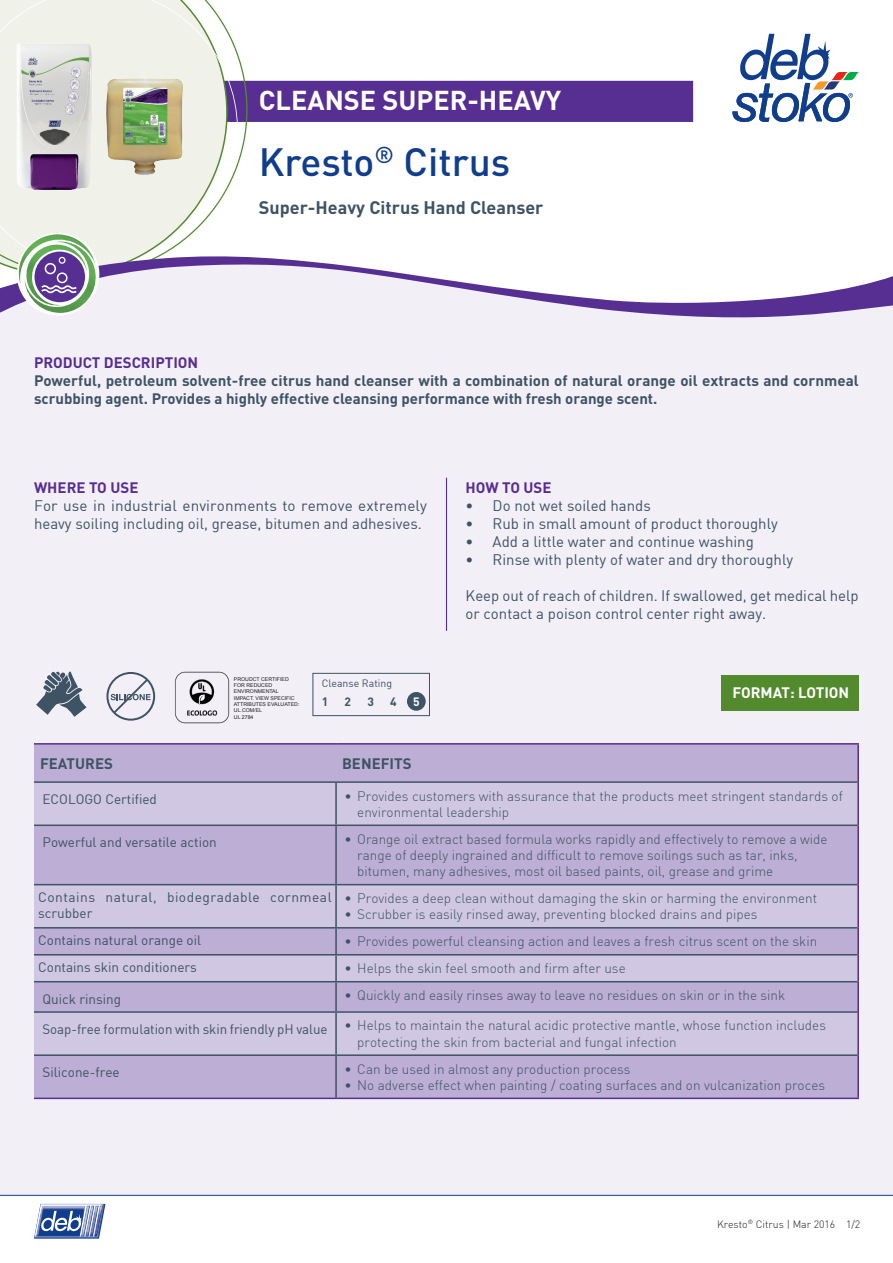
<style>
.page{position:relative;width:893px;height:1263px;background:#fff}
.page>*{position:absolute;margin:0;border:0;box-sizing:border-box;transform-origin:0 0}
.t1{font:500 39px "DIN";color:#103d8c}
.t2{font:700 27px "DIN";color:#fff}
._08_Copy_Prokyon_8_7{font:700 18px "DIN";color:#3e5364}
._08_Subline_Prokyon{font:15px/18px "DIN";color:#3e5364}
._08_Subline_Prokyon-2{font:700 15px/18px "DIN";color:#3e5364}
._08_Subline_Prokyon-3{font:700 15px "DIN";color:#572e91}
._08_Subline_Prokyon-4{font:700 15px "DIN";color:#fff}
.t3{font:300 13.5px/16.2px "DIN";color:#3e5364}
._08_Subline_Prokyon-5{font:13.5px "DIN";color:#3e5364}
._08_Subline_Prokyon-6{font:13.5px/16.2px "DIN";letter-spacing:.035em;color:#3e5364}
._08_Subline_Prokyon-7{font:700 12px "DIN";color:#3e5364}
._08_Subline_Prokyon-8{font:700 12px "DIN";color:#fff}
._07_Prokyon_7_9{font:300 10.5px "DIN";color:#231f20}
._08_Subline_Prokyon-9{font:10.5px "DIN";color:#3e5364}
._08_Subline_Prokyon-10{font:5.25px "Arial";color:#231f20}
</style>
<div class="page">
<div style="left:0;top:60px;width:893px;height:1136px;background:#f2eff7"></div>
<hr style="left:0;top:1195px;width:893px;height:1px;background:#103d8c">
<svg style="left:34px;top:1204px;width:71px;height:34px"></svg>
<div style="left:263px;top:33px;width:630px;height:221px;background:#fff"></div>
<div style="left:190px;top:81px;width:503px;height:41px;background:#572e91"></div>
<svg style="left:0;top:0;width:263px;height:254px;fill:#f0f2e9"></svg>
<svg style="left:0;top:254px;width:893px;height:64px"></svg>
<img style="left:24px;top:240px;width:73px;height:75px">
<img style="left:25px;top:285px;width:62px;height:22px">
<img style="left:16px;top:234px;width:79px;height:51px">
<div style="left:34px;top:745px;width:823px;height:352px;background:#bcaed4"></div>
<svg style="left:34px;top:783px;width:823px;height:271px;background:#c6bbdb"></svg>
<hr style="left:34px;top:781px;width:302px;height:2px;background:#3e5364">
<hr style="left:34px;top:824px;width:302px;height:2px;background:#3e5364">
<hr style="left:34px;top:884px;width:302px;height:1px;background:#3e5364">
<hr style="left:34px;top:927px;width:302px;height:1px;background:#3e5364">
<hr style="left:34px;top:954px;width:302px;height:1px;background:#3e5364">
<hr style="left:34px;top:981px;width:302px;height:1px;background:#3e5364">
<hr style="left:34px;top:1011px;width:302px;height:2px;background:#3e5364">
<hr style="left:34px;top:1054px;width:302px;height:2px;background:#3e5364">
<hr style="left:335px;top:783px;width:2px;height:41px;background:#3e5364">
<hr style="left:335px;top:826px;width:2px;height:58px;background:#3e5364">
<hr style="left:335px;top:885px;width:2px;height:42px;background:#3e5364">
<hr style="left:335px;top:928px;width:2px;height:26px;background:#3e5364">
<hr style="left:335px;top:955px;width:2px;height:26px;background:#3e5364">
<hr style="left:335px;top:982px;width:2px;height:29px;background:#3e5364">
<hr style="left:335px;top:1013px;width:2px;height:41px;background:#3e5364">
<hr style="left:336px;top:781px;width:521px;height:2px;background:#3e5364">
<hr style="left:336px;top:824px;width:521px;height:2px;background:#3e5364">
<hr style="left:336px;top:884px;width:521px;height:1px;background:#3e5364">
<hr style="left:336px;top:927px;width:521px;height:1px;background:#3e5364">
<hr style="left:336px;top:954px;width:521px;height:1px;background:#3e5364">
<hr style="left:336px;top:981px;width:521px;height:1px;background:#3e5364">
<hr style="left:336px;top:1011px;width:521px;height:2px;background:#3e5364">
<hr style="left:336px;top:1054px;width:521px;height:2px;background:#3e5364">
<hr style="left:335px;top:1056px;width:2px;height:41px;background:#3e5364">
<hr style="left:34px;top:743px;width:302px;height:2px;background:#572e91">
<hr style="left:336px;top:743px;width:523px;height:2px;background:#572e91">
<hr style="left:857px;top:745px;width:2px;height:37px;background:#572e91">
<hr style="left:857px;top:782px;width:2px;height:43px;background:#572e91">
<hr style="left:857px;top:825px;width:2px;height:60px;background:#572e91">
<hr style="left:857px;top:885px;width:2px;height:43px;background:#572e91">
<hr style="left:857px;top:928px;width:2px;height:27px;background:#572e91">
<hr style="left:857px;top:955px;width:2px;height:27px;background:#572e91">
<hr style="left:857px;top:982px;width:2px;height:30px;background:#572e91">
<hr style="left:857px;top:1012px;width:2px;height:43px;background:#572e91">
<hr style="left:34px;top:1097px;width:302px;height:2px;background:#572e91">
<hr style="left:857px;top:1055px;width:2px;height:42px;background:#572e91">
<hr style="left:336px;top:1097px;width:523px;height:2px;background:#572e91">
<img style="left:8px;top:43px;width:85px;height:157px">
<img style="left:106px;top:79px;width:77px;height:96px">
<svg style="left:106px;top:672px;width:49px;height:49px"></svg>
<div style="left:722px;top:675px;width:137px;height:35px;background:#548a2e"></div>
<hr style="left:446px;top:478px;width:1px;height:153px;background:#572e91">
<svg style="left:732px;top:34px;width:127px;height:88px"></svg>
<div style="left:407px;top:692px;width:19px;height:19px;background:#3e5364;border-radius:50%"></div>
<div style="left:313px;top:673px;width:117px;height:43px;border:1px solid #3e5364"></div>
<svg style="left:36px;top:671px;width:51px;height:46px"></svg>
<img style="left:174px;top:671px;width:56px;height:53px">
<p class="t2" style="left:259px;top:83px;width:304px">CLEANSE SUPER-HEAVY</p>
<p class="t1" style="left:259px;top:137px;width:253px">Kresto<sup>®</sup> Citrus</p>
<p class="_08_Copy_Prokyon_8_7" style="left:259px;top:195px;width:286px">Super-Heavy Citrus Hand Cleanser</p>
<p class="_08_Subline_Prokyon-3" style="left:34px;top:352px;width:166px">PRODUCT DESCRIPTION</p>
<p class="_08_Subline_Prokyon-2" style="left:34px;top:371px;width:826px">Powerful, petroleum solvent-free citrus hand cleanser with a combination of natural orange oil extracts and cornmeal scrubbing agent. Provides a highly effective cleansing performance with fresh orange scent.</p>
<p class="_08_Subline_Prokyon-3" style="left:34px;top:477px;width:106px">WHERE TO USE</p>
<p class="_08_Subline_Prokyon" style="left:34px;top:496px;width:395px">For use in industrial environments to remove extremely heavy soiling including oil, grease, bitumen and adhesives.</p>
<p class="_08_Subline_Prokyon-10" style="left:234px;top:675px;width:56px">PROUDCT CERTIFIED</p>
<p class="_08_Subline_Prokyon-10" style="left:234px;top:682px;width:40px">FOR REDUCED</p>
<p class="_08_Subline_Prokyon-10" style="left:234px;top:688px;width:46px">ENVIRONMENTAL</p>
<p class="_08_Subline_Prokyon-10" style="left:234px;top:694px;width:62px">IMPACT. VIEW SPECIFIC</p>
<p class="_08_Subline_Prokyon-10" style="left:234px;top:701px;width:67px">ATTRIBUTES EVALUATED:</p>
<p class="_08_Subline_Prokyon-10" style="left:234px;top:707px;width:30px">UL.COM/EL</p>
<p class="_08_Subline_Prokyon-10" style="left:234px;top:713px;width:21px">UL 2784</p>
<p class="_08_Subline_Prokyon-9" style="left:322px;top:677px;width:72px">Cleanse Rating</p>
<p class="_08_Subline_Prokyon-7" style="left:322px;top:693px;width:8px">1</p>
<p class="_08_Subline_Prokyon-7" style="left:345px;top:693px;width:8px">2</p>
<p class="_08_Subline_Prokyon-7" style="left:367px;top:693px;width:8px">3</p>
<p class="_08_Subline_Prokyon-7" style="left:390px;top:693px;width:8px">4</p>
<p class="_08_Subline_Prokyon-8" style="left:413px;top:693px;width:8px">5</p>
<p class="_08_Subline_Prokyon-3" style="left:466px;top:477px;width:87px">HOW TO USE</p>
<p class="_08_Subline_Prokyon" style="left:466px;top:496px;width:187px">• Do not wet soiled hands</p>
<p class="_08_Subline_Prokyon" style="left:466px;top:514px;width:314px">• Rub in small amount of product thoroughly</p>
<p class="_08_Subline_Prokyon" style="left:466px;top:532px;width:290px">• Add a little water and continue washing</p>
<p class="_08_Subline_Prokyon" style="left:466px;top:550px;width:329px">• Rinse with plenty of water and dry thoroughly</p>
<p class="_08_Subline_Prokyon" style="left:466px;top:586px;width:395px">Keep out of reach of children. If swallowed, get medical help or contact a poison control center right away.</p>
<p class="_08_Subline_Prokyon-4" style="left:733px;top:683px;width:118px">FORMAT: LOTION</p>
<p class="_08_Subline_Prokyon-2" style="left:40px;top:754px;width:74px">FEATURES</p>
<p class="_08_Subline_Prokyon-2" style="left:342px;top:754px;width:71px">BENEFITS</p>
<p class="_08_Subline_Prokyon-5" style="left:43px;top:791px;width:116px">ECOLOGO Certified</p>
<p class="t3" style="left:357px;top:787px;width:487px;text-indent:-13px">• Provides customers with assurance that the products meet stringent standards of environmental leadership</p>
<p class="_08_Subline_Prokyon-5" style="left:43px;top:834px;width:176px">Powerful and versatile action</p>
<p class="t3" style="left:357px;top:831px;width:472px;text-indent:-13px">• Orange oil extract based formula works rapidly and effectively to remove a wide range of deeply ingrained and difficult to remove soilings such as tar, inks, bitumen, many adhesives, most oil based paints, oil, grease and grime</p>
<p class="_08_Subline_Prokyon-6" style="left:38px;top:889px;width:295px">Contains natural, biodegradable cornmeal scrubber</p>
<p class="t3" style="left:345px;top:890px;width:474px">• Provides a deep clean without damaging the skin or harming the environment</p>
<p class="t3" style="left:345px;top:906px;width:414px">• Scrubber is easily rinsed away, preventing blocked drains and pipes</p>
<p class="_08_Subline_Prokyon-5" style="left:38px;top:932px;width:164px">Contains natural orange oil</p>
<p class="t3" style="left:345px;top:933px;width:474px">• Provides powerful cleansing action and leaves a fresh citrus scent on the skin</p>
<p class="_08_Subline_Prokyon-5" style="left:38px;top:959px;width:160px">Contains skin conditioners</p>
<p class="t3" style="left:345px;top:960px;width:283px">• Helps the skin feel smooth and firm after use</p>
<p class="_08_Subline_Prokyon-5" style="left:43px;top:990px;width:80px">Quick rinsing</p>
<p class="t3" style="left:345px;top:987px;width:442px">• Quickly and easily rinses away to leave no residues on skin or in the sink</p>
<p class="_08_Subline_Prokyon-5" style="left:43px;top:1020px;width:287px">Soap-free formulation with skin friendly pH value</p>
<p class="t3" style="left:357px;top:1017px;width:470px;text-indent:-13px">• Helps to maintain the natural acidic protective mantle, whose function includes protecting the skin from bacterial and fungal infection</p>
<p class="_08_Subline_Prokyon-5" style="left:43px;top:1064px;width:79px">Silicone-free</p>
<p class="t3" style="left:345px;top:1060px;width:288px">• Can be used in almost any production process</p>
<p class="t3" style="left:345px;top:1077px;width:482px">• No adverse effect when painting / coating surfaces and on vulcanization proces</p>
<p class="_07_Prokyon_7_9" style="left:717px;top:1217px;width:145px">Kresto<sup>®</sup> Citrus | Mar 2016 1/2</p>
</div>
